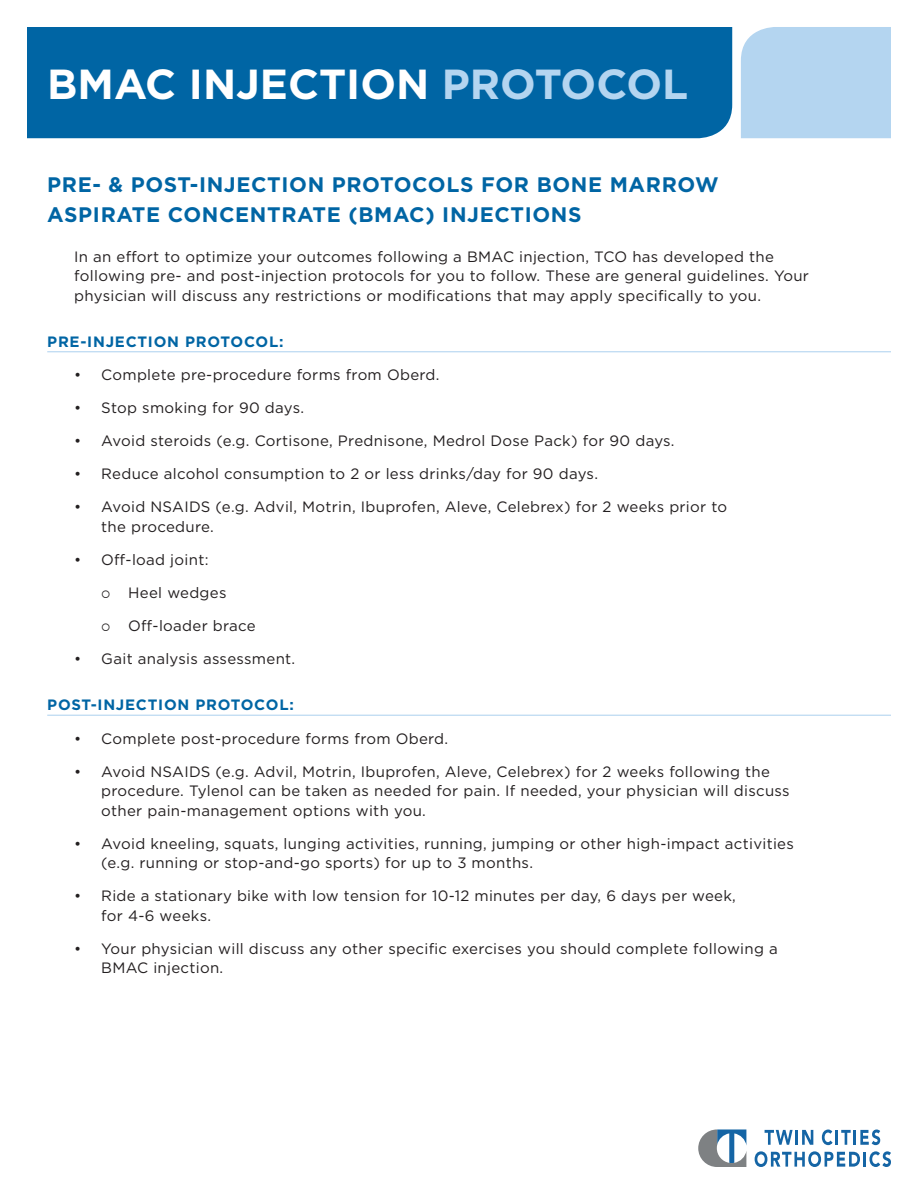
<style>
.page{position:relative;width:918px;height:1188px;background:#fff}
.page>*{position:absolute;margin:0;border:0;box-sizing:border-box;transform-origin:0 0}
.t1{font:700 42px "Gotham";color:#fff}
.Heading_1{font:700 21px/30px "Gotham";letter-spacing:.03em;color:#0065a4}
.Body_Text{font:15px/19.5px "Gotham";letter-spacing:.02em;color:#231f20}
.Subtitle{font:700 15px "Gotham";letter-spacing:.05em;color:#0065a4}
.s1{color:#b4d5f0}
</style>
<div class="page">
<svg style="left:765px;top:1130px;width:28px;height:15px"></svg>
<hr style="left:795px;top:1130px;width:3px;height:15px;background:#1565a5">
<svg style="left:802px;top:1130px;width:11px;height:15px"></svg>
<svg style="left:822px;top:1130px;width:58px;height:15px"></svg>
<svg style="left:755px;top:1151px;width:105px;height:16px"></svg>
<hr style="left:863px;top:1152px;width:3px;height:15px;background:#1565a5">
<svg style="left:869px;top:1151px;width:22px;height:16px"></svg>
<svg style="left:698px;top:1129px;width:48px;height:38px"></svg>
<hr style="left:47px;top:351px;width:844px;height:1px;background:#b4d5f0">
<hr style="left:47px;top:715px;width:844px;height:1px;background:#b4d5f0">
<div style="left:27px;top:27px;width:705px;height:111px;background:#0065a4"></div>
<div style="left:741px;top:27px;width:150px;height:111px;background:#b4d5f0"></div>
<p class="t1" style="left:47px;top:57px;width:642px">BMAC INJECTION <span class="s1">PROTOCOL</span></p>
<p class="Heading_1" style="left:47px;top:169px;width:673px">PRE- &amp; POST-INJECTION PROTOCOLS FOR BONE MARROW<br>ASPIRATE CONCENTRATE (BMAC) INJECTIONS</p>
<p class="Body_Text" style="left:74px;top:246px;width:736px">In an effort to optimize your outcomes following a BMAC injection, TCO has developed the following pre- and post-injection protocols for you to follow. These are general guidelines. Your physician will discuss any restrictions or modifications that may apply specifically to you.</p>
<p class="Subtitle" style="left:47px;top:331px;width:238px">PRE-INJECTION PROTOCOL:</p>
<p class="Body_Text" style="left:74px;top:365px;width:367px">• Complete pre-procedure forms from Oberd.</p>
<p class="Body_Text" style="left:74px;top:398px;width:231px">• Stop smoking for 90 days.</p>
<p class="Body_Text" style="left:74px;top:431px;width:602px">• Avoid steroids (e.g. Cortisone, Prednisone, Medrol Dose Pack) for 90 days.</p>
<p class="Body_Text" style="left:74px;top:464px;width:525px">• Reduce alcohol consumption to 2 or less drinks/day for 90 days.</p>
<p class="Body_Text" style="left:101px;top:497px;width:627px;text-indent:-27px">• Avoid NSAIDS (e.g. Advil, Motrin, Ibuprofen, Aleve, Celebrex) for 2 weeks prior to the procedure.</p>
<p class="Body_Text" style="left:74px;top:550px;width:136px">• Off-load joint:</p>
<p class="Body_Text" style="left:101px;top:583px;width:127px">○ Heel wedges</p>
<p class="Body_Text" style="left:101px;top:616px;width:156px">○ Off-loader brace</p>
<p class="Body_Text" style="left:74px;top:649px;width:223px">• Gait analysis assessment.</p>
<p class="Subtitle" style="left:47px;top:695px;width:248px">POST-INJECTION PROTOCOL:</p>
<p class="Body_Text" style="left:74px;top:729px;width:376px">• Complete post-procedure forms from Oberd.</p>
<p class="Body_Text" style="left:101px;top:762px;width:690px;text-indent:-27px">• Avoid NSAIDS (e.g. Advil, Motrin, Ibuprofen, Aleve, Celebrex) for 2 weeks following the procedure. Tylenol can be taken as needed for pain. If needed, your physician will discuss other pain-management options with you.</p>
<p class="Body_Text" style="left:101px;top:834px;width:694px;text-indent:-27px">• Avoid kneeling, squats, lunging activities, running, jumping or other high-impact activities (e.g. running or stop-and-go sports) for up to 3 months.</p>
<p class="Body_Text" style="left:101px;top:886px;width:636px;text-indent:-27px">• Ride a stationary bike with low tension for 10-12 minutes per day, 6 days per week, for 4-6 weeks.</p>
<p class="Body_Text" style="left:101px;top:939px;width:678px;text-indent:-27px">• Your physician will discuss any other specific exercises you should complete following a<br>BMAC injection.</p>
</div>
